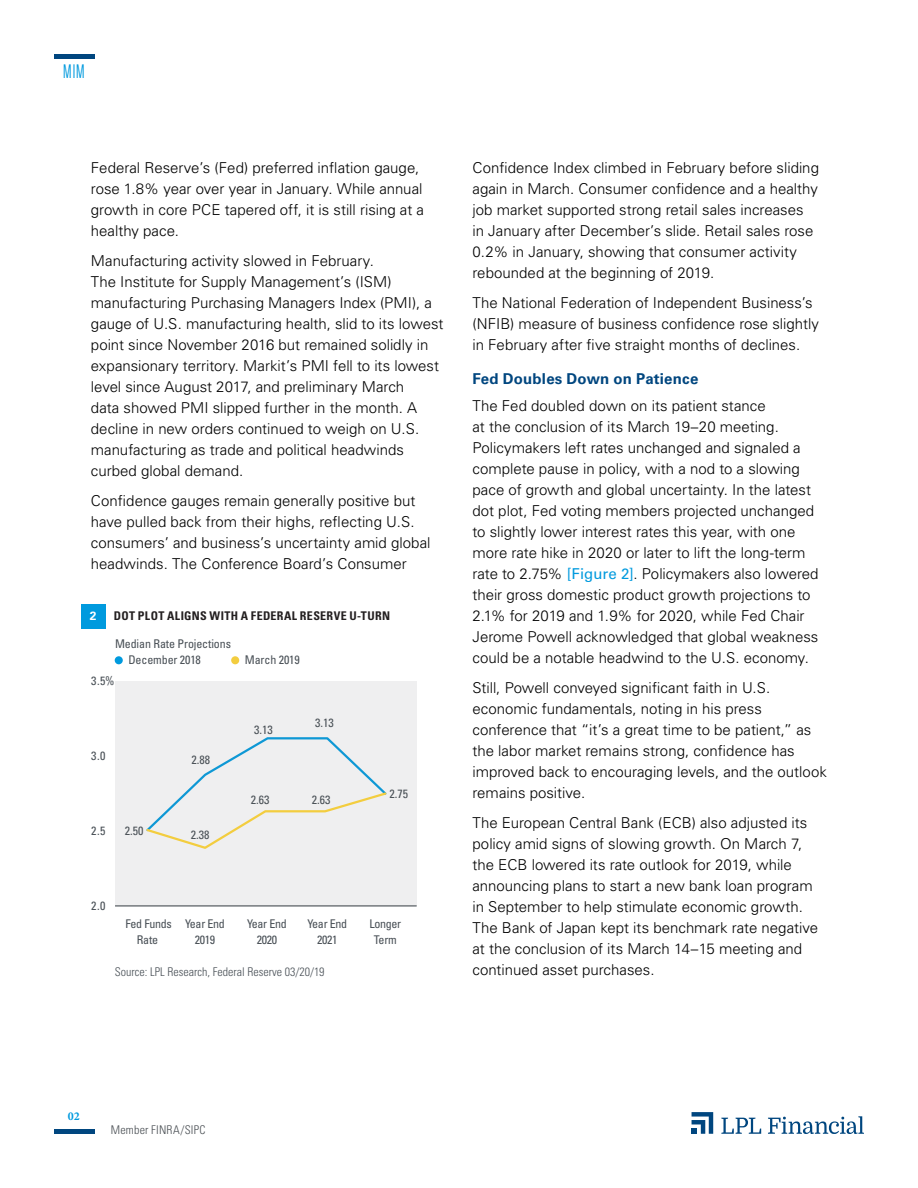
<style>
.page{position:relative;width:918px;height:1188px;background:#fff}
.page>*{position:absolute;margin:0;border:0;box-sizing:border-box;transform-origin:0 0}
.t1{font:19.5px "Tungsten Narrow";color:#009ade}
.t2{font:300 15px/21px "Univers LT Std";color:#000}
.t3{font:700 15px "Univers LT Std";letter-spacing:.01em;color:#00467f}
.t4{font:condensed 12px/16.2px "Univers LT Std";letter-spacing:-.01em;color:#484f55;text-align:center}
.t5{font:300 condensed 12px "Univers LT Std";color:#484f55}
.t6{font:700 condensed 12px "Univers LT Std";letter-spacing:.035em;color:#231f20}
.t7{font:300 condensed 12px "Univers LT Std";letter-spacing:.015em;color:#4a4f54}
.t8{font:700 12px "Minion Pro";color:#009ade}
.t9{font:700 12px "Univers LT Std";color:#fff}
.s1{font-weight:400;color:#009ade}
</style>
<div class="page">
<hr style="left:54px;top:1130px;width:40px;height:4px;background:#00467f">
<hr style="left:54px;top:54px;width:40px;height:4px;background:#00467f">
<svg style="left:692px;top:1112px;width:21px;height:22px"></svg>
<svg style="left:721px;top:1118px;width:40px;height:16px"></svg>
<svg style="left:768px;top:1116px;width:96px;height:18px"></svg>
<div style="left:116px;top:681px;width:301px;height:225px;background:#efeff0"></div>
<svg style="left:146px;top:737px;width:241px;height:112px"></svg>
<hr style="left:115px;top:905px;width:302px;height:1px;background:#484f55">
<div style="left:231px;top:656px;width:8px;height:8px;background:#f3cd3f;border-radius:50%"></div>
<div style="left:115px;top:656px;width:8px;height:8px;background:#009ade;border-radius:50%"></div>
<div style="left:81px;top:604px;width:24px;height:24px;background:#009ade"></div>
<h1 class="t1" style="left:63px;top:62px;width:23px">MIM</h1>
<p class="t2" style="left:91px;top:157px;width:335px">Federal Reserve’s (Fed) preferred inflation gauge, rose 1.8% year over year in January. While annual growth in core PCE tapered off, it is still rising at a healthy pace.</p>
<p class="t2" style="left:91px;top:250px;width:354px">Manufacturing activity slowed in February.<br>The Institute for Supply Management’s (ISM) manufacturing Purchasing Managers Index (PMI), a gauge of U.S. manufacturing health, slid to its lowest point since November 2016 but remained solidly in expansionary territory. Markit’s PMI fell to its lowest level since August 2017, and preliminary March<br>data showed PMI slipped further in the month. A decline in new orders continued to weigh on U.S. manufacturing as trade and political headwinds curbed global demand.</p>
<p class="t2" style="left:91px;top:490px;width:341px">Confidence gauges remain generally positive but have pulled back from their highs, reflecting U.S. consumers’ and business’s uncertainty amid global headwinds. The Conference Board’s Consumer</p>
<p class="t9" style="left:90px;top:608px;width:8px">2</p>
<p class="t6" style="left:114px;top:608px;width:278px">DOT PLOT ALIGNS WITH A FEDERAL RESERVE U-TURN</p>
<p class="t4" style="left:128px;top:635px;width:104px;text-align:left;text-indent:-13px">Median Rate Projections<br>December 2018</p>
<p class="t4" style="left:91px;top:672px;width:25px">3.5%</p>
<p class="t4" style="left:91px;top:747px;width:16px">3.0</p>
<p class="t4" style="left:91px;top:822px;width:16px">2.5</p>
<p class="t4" style="left:125px;top:822px;width:20px">2.50</p>
<p class="t4" style="left:191px;top:752px;width:20px">2.88</p>
<p class="t4" style="left:191px;top:827px;width:20px">2.38</p>
<p class="t4" style="left:245px;top:652px;width:56px">March 2019</p>
<p class="t4" style="left:254px;top:721px;width:20px">3.13</p>
<p class="t4" style="left:315px;top:715px;width:20px">3.13</p>
<p class="t4" style="left:251px;top:792px;width:20px">2.63</p>
<p class="t4" style="left:312px;top:792px;width:20px">2.63</p>
<p class="t4" style="left:91px;top:897px;width:16px">2.0</p>
<p class="t4" style="left:389px;top:786px;width:20px">2.75</p>
<p class="t4" style="left:126px;top:915px;width:48px">Fed Funds<br>Rate</p>
<p class="t4" style="left:185px;top:915px;width:41px">Year End<br>2019</p>
<p class="t4" style="left:247px;top:915px;width:41px">Year End<br>2020</p>
<p class="t4" style="left:307px;top:915px;width:41px">Year End<br>2021</p>
<p class="t4" style="left:369px;top:915px;width:33px">Longer<br>Term</p>
<p class="t5" style="left:115px;top:964px;width:211px">Source: LPL Research, Federal Reserve 03/20/19</p>
<p class="t2" style="left:472px;top:157px;width:348px">Confidence Index climbed in February before sliding again in March. Consumer confidence and a healthy job market supported strong retail sales increases<br>in January after December’s slide. Retail sales rose 0.2% in January, showing that consumer activity rebounded at the beginning of 2019.</p>
<p class="t2" style="left:472px;top:292px;width:348px">The National Federation of Independent Business’s (NFIB) measure of business confidence rose slightly in February after five straight months of declines.</p>
<p class="t3" style="left:472px;top:370px;width:227px">Fed Doubles Down on Patience</p>
<p class="t2" style="left:472px;top:396px;width:348px">The Fed doubled down on its patient stance<br>at the conclusion of its March 19–20 meeting.<br>Policymakers left rates unchanged and signaled a complete pause in policy, with a nod to a slowing pace of growth and global uncertainty. In the latest dot plot, Fed voting members projected unchanged to slightly lower interest rates this year, with one more rate hike in 2020 or later to lift the long-term rate to 2.75% <span class="s1">[Figure 2]</span>. Policymakers also lowered their gross domestic product growth projections to 2.1% for 2019 and 1.9% for 2020, while Fed Chair Jerome Powell acknowledged that global weakness could be a notable headwind to the U.S. economy.</p>
<p class="t2" style="left:472px;top:678px;width:356px">Still, Powell conveyed significant faith in U.S. economic fundamentals, noting in his press conference that “it’s a great time to be patient,” as the labor market remains strong, confidence has improved back to encouraging levels, and the outlook remains positive.</p>
<p class="t2" style="left:472px;top:813px;width:347px">The European Central Bank (ECB) also adjusted its policy amid signs of slowing growth. On March 7, the ECB lowered its rate outlook for 2019, while announcing plans to start a new bank loan program in September to help stimulate economic growth.<br>The Bank of Japan kept its benchmark rate negative at the conclusion of its March 14–15 meeting and continued asset purchases.</p>
<p class="t8" style="left:68px;top:1108px;width:13px">02</p>
<p class="t7" style="left:111px;top:1122px;width:96px">Member FINRA/SIPC</p>
</div>
